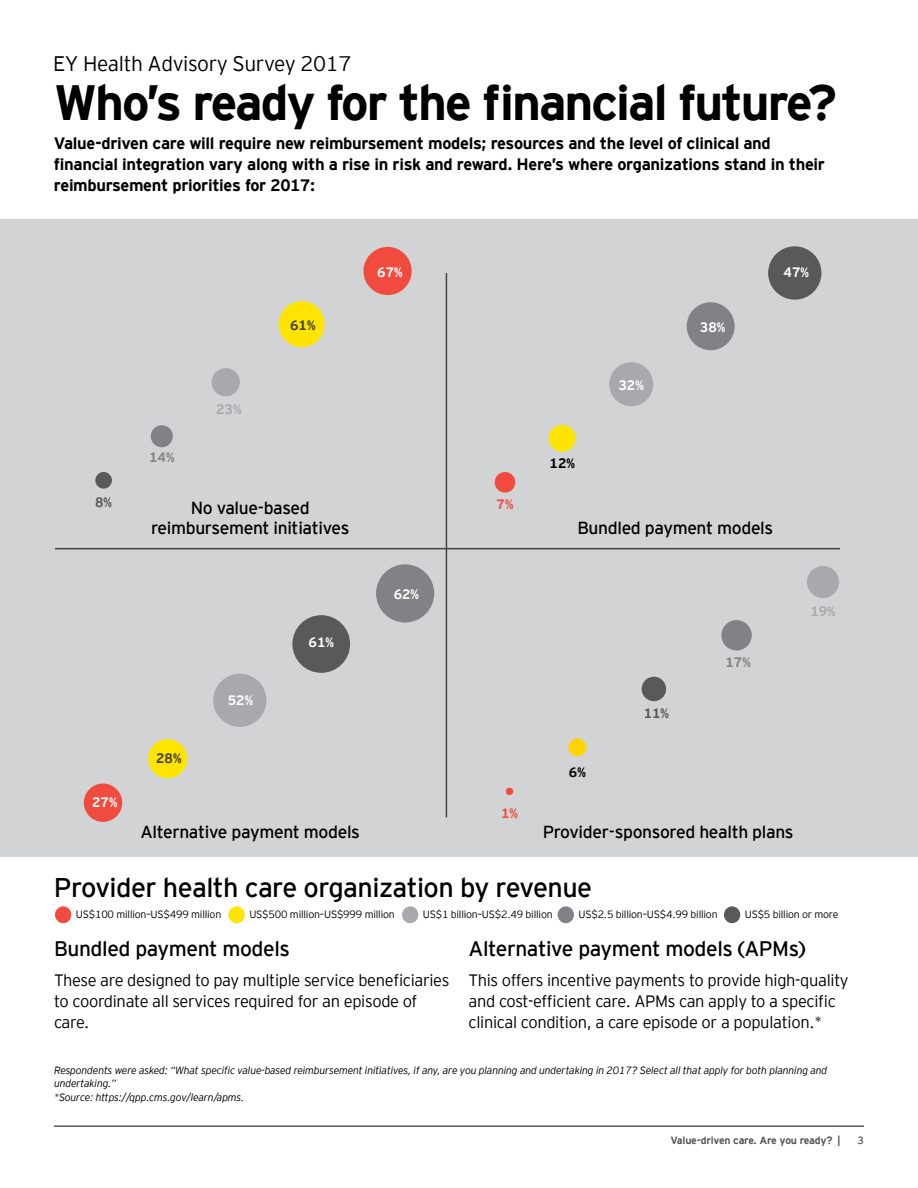
<style>
.page{position:relative;width:918px;height:1188px;background:#fff}
.page>*{position:absolute;margin:0;border:0;box-sizing:border-box;transform-origin:0 0}
.t1{font:700 49.5px "EY Interstate";letter-spacing:-.04em;color:#000}
.t2{font:27px "EY Interstate";letter-spacing:-.02em;color:#000}
.t3{font:21px "EY Interstate";letter-spacing:-.02em;color:#000}
.t4{font:300 21px "EY Interstate";letter-spacing:-.02em;color:#000}
.t5{font:300 17.4px/20.4px "EY Interstate";letter-spacing:-.02em;color:#000;text-align:center}
.t6{font:300 16.5px/21px "EY Interstate";letter-spacing:-.02em;color:#000}
.t7{font:700 16.5px/21px "EY Interstate";letter-spacing:-.02em;color:#000}
.t8{font:700 13.65px "EY Interstate";color:#fff}
.t9{font:700 13.65px "EY Interstate";color:#808285}
.t10{font:700 13.65px "EY Interstate";color:#a7a9ac}
.t11{font:700 13.65px "EY Interstate";color:#414042}
.t12{font:700 13.65px "EY Interstate";color:#000}
.t13{font:700 13.65px "EY Interstate";color:#58595b}
.t14{font:700 13.65px "EY Interstate";color:#f04b3e}
.t15{font:italic 300 10.5px/13.5px "EY Interstate";letter-spacing:-.02em;color:#000}
.t16{font:300 10.5px "EY Interstate";letter-spacing:-.02em;color:#000}
.t17{font:700 10.5px "EY Interstate";letter-spacing:-.02em;color:#58595b}
.t18{font:10.5px "EY Interstate";color:#58595b}
</style>
<div class="page">
<hr style="left:54px;top:1125px;width:810px;height:2px;background:#58595b">
<div style="left:0;top:219px;width:918px;height:637px;background:#d1d3d4"></div>
<div style="left:55px;top:906px;width:16px;height:17px;background:#f04b3e;border-radius:50%"></div>
<div style="left:229px;top:906px;width:16px;height:17px;background:#ffe400;border-radius:50%"></div>
<div style="left:402px;top:906px;width:16px;height:17px;background:#a7a9ac;border-radius:50%"></div>
<div style="left:558px;top:906px;width:16px;height:17px;background:#808285;border-radius:50%"></div>
<div style="left:724px;top:906px;width:16px;height:17px;background:#58595b;border-radius:50%"></div>
<hr style="left:446px;top:273px;width:1px;height:544px;background:#414042">
<hr style="left:55px;top:548px;width:785px;height:1px;background:#414042">
<div style="left:506px;top:788px;width:7px;height:7px;background:#f04b3e;border-radius:4px"></div>
<div style="left:568px;top:738px;width:18px;height:18px;background:#ffd400;border-radius:9px"></div>
<div style="left:642px;top:677px;width:24px;height:24px;background:#58595b;border-radius:12px"></div>
<div style="left:721px;top:620px;width:31px;height:30px;background:#808285;border-radius:15px"></div>
<div style="left:807px;top:566px;width:32px;height:32px;background:#a7a9ac;border-radius:16px"></div>
<div style="left:95px;top:472px;width:17px;height:17px;background:#58595b;border-radius:8px"></div>
<div style="left:151px;top:425px;width:22px;height:22px;background:#808285;border-radius:11px"></div>
<div style="left:212px;top:368px;width:28px;height:28px;background:#a7a9ac;border-radius:14px"></div>
<div style="left:279px;top:301px;width:46px;height:46px;background:#ffe400;border-radius:23px"></div>
<div style="left:364px;top:247px;width:48px;height:48px;background:#f04b3e;border-radius:24px"></div>
<div style="left:84px;top:784px;width:38px;height:38px;background:#f04b3e;border-radius:19px"></div>
<div style="left:148px;top:739px;width:39px;height:39px;background:#ffe400;border-radius:20px"></div>
<div style="left:213px;top:674px;width:53px;height:53px;background:#a7a9ac;border-radius:27px"></div>
<div style="left:292px;top:615px;width:58px;height:58px;background:#58595b;border-radius:29px"></div>
<div style="left:376px;top:564px;width:58px;height:58px;background:#808285;border-radius:29px"></div>
<div style="left:495px;top:472px;width:20px;height:21px;background:#f04b3e;border-radius:10px"></div>
<div style="left:549px;top:425px;width:27px;height:27px;background:#ffe400;border-radius:13px"></div>
<div style="left:609px;top:362px;width:44px;height:44px;background:#a7a9ac;border-radius:22px"></div>
<div style="left:687px;top:302px;width:48px;height:48px;background:#808285;border-radius:24px"></div>
<div style="left:768px;top:246px;width:53px;height:54px;background:#58595b;border-radius:27px"></div>
<p class="t4" style="left:53px;top:49px;width:300px">EY Health Advisory Survey 2017</p>
<h1 class="t1" style="left:54px;top:67px;width:784px">Who’s ready for the financial future?</h1>
<p class="t7" style="left:54px;top:131px;width:773px">Value-driven care will require new reimbursement models; resources and the level of clinical and financial integration vary along with a rise in risk and reward. Here’s where organizations stand in their reimbursement priorities for 2017:</p>
<p class="t13" style="left:95px;top:492px;width:18px">8%</p>
<p class="t8" style="left:92px;top:792px;width:27px">27%</p>
<p class="t11" style="left:290px;top:315px;width:27px">61%</p>
<p class="t8" style="left:377px;top:262px;width:27px">67%</p>
<p class="t9" style="left:149px;top:447px;width:27px">14%</p>
<p class="t10" style="left:216px;top:399px;width:27px">23%</p>
<p class="t5" style="left:151px;top:496px;width:200px">No value-based reimbursement initiatives</p>
<p class="t11" style="left:156px;top:749px;width:27px">28%</p>
<p class="t8" style="left:228px;top:690px;width:27px">52%</p>
<p class="t8" style="left:309px;top:632px;width:27px">61%</p>
<p class="t8" style="left:394px;top:584px;width:27px">62%</p>
<p class="t14" style="left:497px;top:494px;width:18px">7%</p>
<p class="t14" style="left:501px;top:803px;width:18px">1%</p>
<p class="t8" style="left:619px;top:375px;width:27px">32%</p>
<p class="t8" style="left:700px;top:317px;width:27px">38%</p>
<p class="t8" style="left:784px;top:263px;width:27px">47%</p>
<p class="t12" style="left:550px;top:453px;width:27px">12%</p>
<p class="t5" style="left:577px;top:517px;width:197px">Bundled payment models</p>
<p class="t12" style="left:569px;top:762px;width:18px">6%</p>
<p class="t13" style="left:644px;top:704px;width:27px">11%</p>
<p class="t9" style="left:725px;top:653px;width:27px">17%</p>
<p class="t10" style="left:810px;top:601px;width:27px">19%</p>
<p class="t5" style="left:140px;top:821px;width:221px">Alternative payment models</p>
<p class="t5" style="left:543px;top:821px;width:252px">Provider-sponsored health plans</p>
<h2 class="t2" style="left:54px;top:868px;width:540px">Provider health care organization by revenue</h2>
<p class="t16" style="left:76px;top:907px;width:147px">US$100 million–US$499 million</p>
<p class="t16" style="left:249px;top:907px;width:147px">US$500 million–US$999 million</p>
<p class="t16" style="left:423px;top:907px;width:131px">US$1 billion–US$2.49 billion</p>
<p class="t16" style="left:578px;top:907px;width:141px">US$2.5 billion–US$4.99 billion</p>
<p class="t16" style="left:745px;top:907px;width:95px">US$5 billion or more</p>
<p class="t3" style="left:54px;top:934px;width:238px">Bundled payment models</p>
<p class="t6" style="left:54px;top:969px;width:397px">These are designed to pay multiple service beneficiaries to coordinate all services required for an episode of care.</p>
<p class="t15" style="left:54px;top:1063px;width:775px">Respondents were asked: “What specific value-based reimbursement initiatives, if any, are you planning and undertaking in 2017? Select all that apply for both planning and undertaking.”<br>*Source: https://qpp.cms.gov/learn/apms.</p>
<p class="t3" style="left:469px;top:934px;width:338px">Alternative payment models (APMs)</p>
<p class="t6" style="left:469px;top:969px;width:382px">This offers incentive payments to provide high-quality and cost-efficient care. APMs can apply to a specific clinical condition, a care episode or a population.*</p>
<p class="t17" style="left:671px;top:1133px;width:172px">Value-driven care. Are you ready? |</p>
<p class="t18" style="left:857px;top:1133px;width:8px">3</p>
</div>
